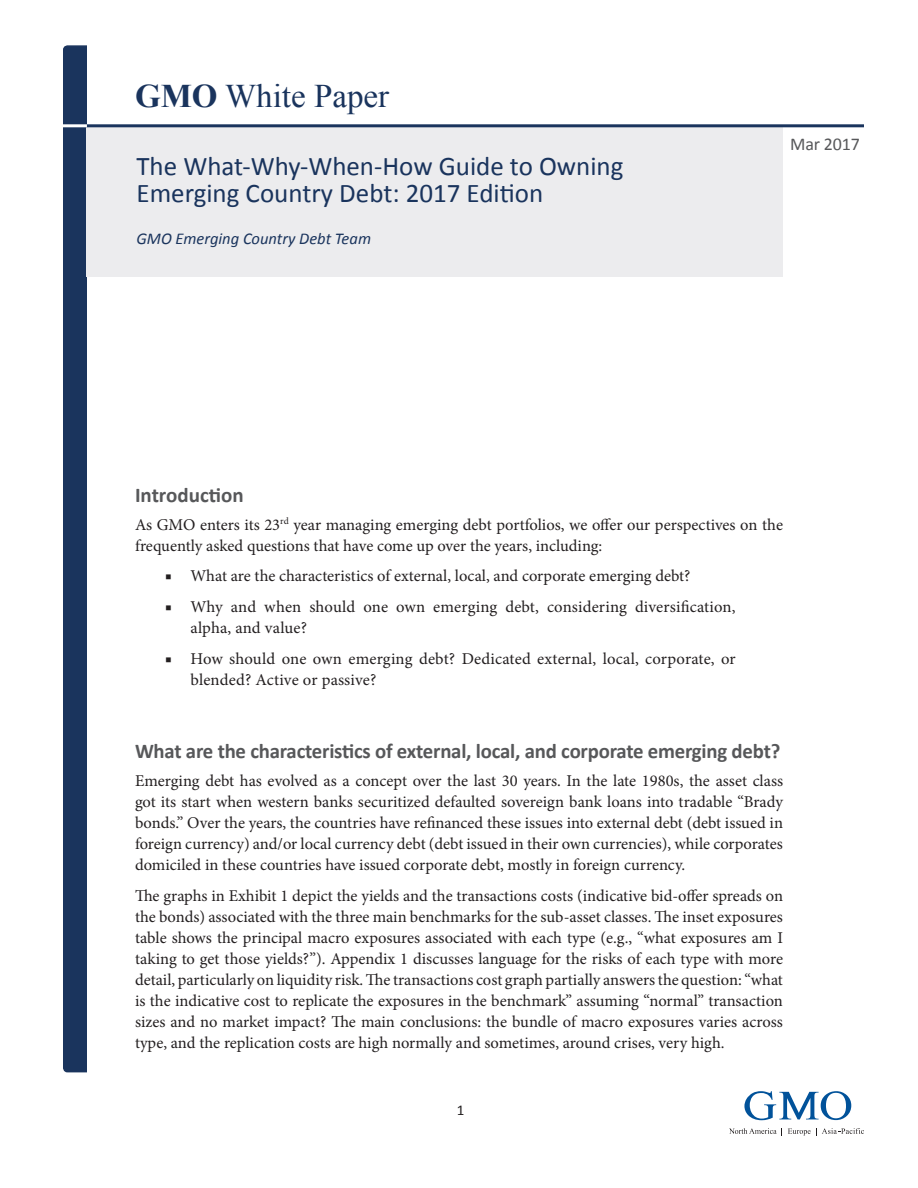
<style>
.page{position:relative;width:918px;height:1188px;background:#fff}
.page>*{position:absolute;margin:0;border:0;box-sizing:border-box;transform-origin:0 0}
.t1{font:33px "Times New Roman";color:#1a345d}
.Author{font:27px/27px "Calibri";color:#1a345d}
.Section_Head{font:700 21px "Calibri";letter-spacing:-.01em;color:#57585a}
.t2{font:18px "Calibri";letter-spacing:-.01em;color:#57585a}
.Body_Text{font:16.5px/21px "Minion Pro";color:#231f20}
.Author-2{font:italic 16.5px "Calibri";color:#1a345d}
.Page_Number{font:15px "Calibri";color:#231f20}
.s1{font-weight:700}
</style>
<div class="page">
<svg style="left:744px;top:1091px;width:107px;height:29px"></svg>
<svg style="left:729px;top:1128px;width:53px;height:8px"></svg>
<svg style="left:788px;top:1128px;width:76px;height:8px"></svg>
<div style="left:64px;top:46px;width:46px;height:1026px;background:#1a345d;border-radius:4px"></div>
<div style="left:63px;top:45px;width:48px;height:1027px;border:2px solid #1a345d;border-radius:4px"></div>
<div style="left:87px;top:35px;width:71px;height:1092px;background:#fff"></div>
<div style="left:87px;top:125px;width:696px;height:151px;background:#ececee"></div>
<hr style="left:79px;top:124px;width:785px;height:3px;background:#1a345d">
<hr style="left:52px;top:124px;width:35px;height:3px;background:#fff">
<h1 class="t1" style="left:135px;top:74px;width:256px"><span class="s1">GMO</span> White Paper</h1>
<p class="Author" style="left:136px;top:153px;width:488px">The What-Why-When-How Guide to Owning<br>Emerging Country Debt: 2017 Edition</p>
<p class="Author-2" style="left:136px;top:227px;width:236px">GMO Emerging Country Debt Team</p>
<p class="t2" style="left:790px;top:133px;width:71px">Mar 2017</p>
<p class="Section_Head" style="left:135px;top:481px;width:110px">Introduction</p>
<p class="Body_Text" style="left:135px;top:514px;width:650px">As GMO enters its 23<sup>rd</sup> year managing emerging debt portfolios, we offer our perspectives on the frequently asked questions that have come up over the years, including:</p>
<p class="Body_Text" style="left:165px;top:566px;width:527px">■ What are the characteristics of external, local, and corporate emerging debt?</p>
<p class="Body_Text" style="left:190px;top:596px;width:547px;text-indent:-26px">■ Why and when should one own emerging debt, considering diversification, alpha, and value?</p>
<p class="Body_Text" style="left:190px;top:648px;width:547px;text-indent:-26px">■ How should one own emerging debt? Dedicated external, local, corporate, or blended? Active or passive?</p>
<p class="Section_Head" style="left:135px;top:738px;width:647px">What are the characteristics of external, local, and corporate emerging debt?</p>
<p class="Body_Text" style="left:135px;top:770px;width:650px;text-align:justify">Emerging debt has evolved as a concept over the last 30 years. In the late 1980s, the asset class got its start when western banks securitized defaulted sovereign bank loans into tradable “Brady bonds.” Over the years, the countries have refinanced these issues into external debt (debt issued in foreign currency) and/or local currency debt (debt issued in their own currencies), while corporates domiciled in these countries have issued corporate debt, mostly in foreign currency.</p>
<p class="Body_Text" style="left:135px;top:885px;width:650px;text-align:justify">The graphs in Exhibit 1 depict the yields and the transactions costs (indicative bid-offer spreads on the bonds) associated with the three main benchmarks for the sub-asset classes. The inset exposures table shows the principal macro exposures associated with each type (e.g., “what exposures am I taking to get those yields?”). Appendix 1 discusses language for the risks of each type with more detail, particularly on liquidity risk. The transactions cost graph partially answers the question: “what is the indicative cost to replicate the exposures in the benchmark” assuming “normal” transaction sizes and no market impact? The main conclusions: the bundle of macro exposures varies across type, and the replication costs are high normally and sometimes, around crises, very high.</p>
<p class="Page_Number" style="left:457px;top:1101px;width:9px">1</p>
</div>
